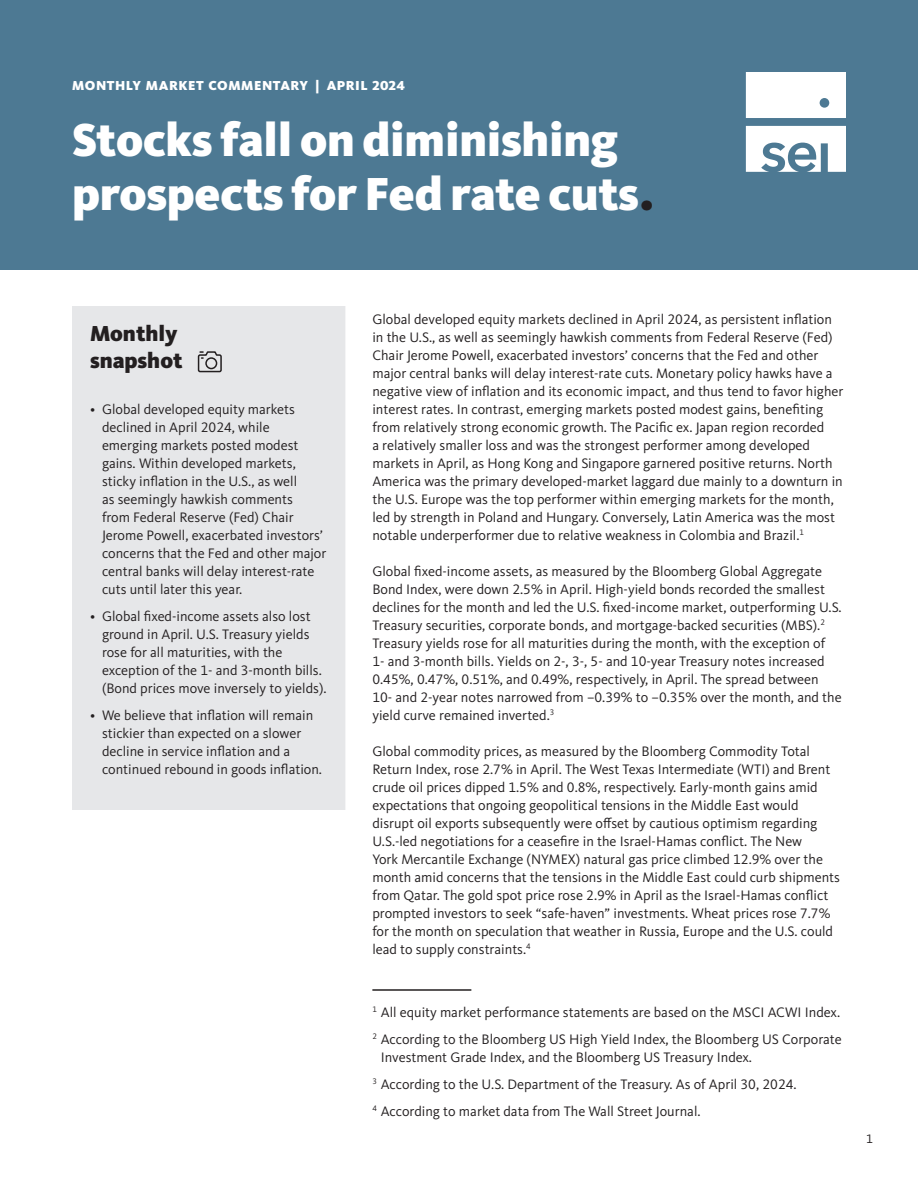
<style>
.page{position:relative;width:918px;height:1188px;background:#fff}
.page>*{position:absolute;margin:0;border:0;box-sizing:border-box;transform-origin:0 0}
.H1_Title{font:900 48px/54px "Kievit Pro";letter-spacing:-.005em;color:#fff}
.H4_KM___SS{font:900 22.5px/27px "Kievit Pro";color:#231f20}
.Paragraph{font:14.25px/18px "Kievit Pro";color:#231f20}
.Eyebrow{font:900 13.5px "Kievit Pro";letter-spacing:.035em;color:#fff}
.t1{font:12.75px "Kievit Pro";color:#231f20}
.s1{color:#231f20}
</style>
<div class="page">
<div style="left:0;top:0;width:918px;height:270px;background:#4d7993"></div>
<hr style="left:372px;top:989px;width:99px;height:2px;background:#231f20">
<div style="left:72px;top:306px;width:273px;height:504px;background:#e6e7e9"></div>
<svg style="left:197px;top:351px;width:26px;height:22px"></svg>
<div style="left:746px;top:72px;width:100px;height:46px;background:#fff"></div>
<svg style="left:746px;top:126px;width:100px;height:46px"></svg>
<p class="Eyebrow" style="left:72px;top:77px;width:335px">MONTHLY MARKET COMMENTARY | APRIL 2024</p>
<p class="H1_Title" style="left:72px;top:113px;width:584px">Stocks fall on diminishing prospects for Fed rate cuts<span class="s1">.</span></p>
<p class="H4_KM___SS" style="left:90px;top:320px;width:94px">Monthly snapshot</p>
<p class="Paragraph" style="left:102px;top:400px;width:226px;text-indent:-12px">• Global developed equity markets declined in April 2024, while emerging markets posted modest gains. Within developed markets, sticky inflation in the U.S., as well<br>as seemingly hawkish comments<br>from Federal Reserve (Fed) Chair Jerome Powell, exacerbated investors’ concerns that the Fed and other major central banks will delay interest-rate cuts until later this year.</p>
<p class="Paragraph" style="left:102px;top:607px;width:226px;text-indent:-12px">• Global fixed-income assets also lost ground in April. U.S. Treasury yields rose for all maturities, with the exception of the 1- and 3-month bills. (Bond prices move inversely to yields).</p>
<p class="Paragraph" style="left:102px;top:706px;width:222px;text-indent:-12px">• We believe that inflation will remain stickier than expected on a slower decline in service inflation and a continued rebound in goods inflation.</p>
<p class="Paragraph" style="left:372px;top:310px;width:473px">Global developed equity markets declined in April 2024, as persistent inflation in the U.S., as well as seemingly hawkish comments from Federal Reserve (Fed)<br>Chair Jerome Powell, exacerbated investors’ concerns that the Fed and other major central banks will delay interest-rate cuts. Monetary policy hawks have a negative view of inflation and its economic impact, and thus tend to favor higher interest rates. In contrast, emerging markets posted modest gains, benefiting from relatively strong economic growth. The Pacific ex. Japan region recorded<br>a relatively smaller loss and was the strongest performer among developed markets in April, as Hong Kong and Singapore garnered positive returns. North America was the primary developed-market laggard due mainly to a downturn in the U.S. Europe was the top performer within emerging markets for the month, led by strength in Poland and Hungary. Conversely, Latin America was the most notable underperformer due to relative weakness in Colombia and Brazil.<sup>1</sup></p>
<p class="Paragraph" style="left:372px;top:562px;width:471px">Global fixed-income assets, as measured by the Bloomberg Global Aggregate Bond Index, were down 2.5% in April. High-yield bonds recorded the smallest declines for the month and led the U.S. fixed-income market, outperforming U.S.<br>Treasury securities, corporate bonds, and mortgage-backed securities (MBS).<sup>2<br></sup>Treasury yields rose for all maturities during the month, with the exception of<br>1- and 3-month bills. Yields on 2-, 3-, 5- and 10-year Treasury notes increased 0.45%, 0.47%, 0.51%, and 0.49%, respectively, in April. The spread between 10- and 2-year notes narrowed from –0.39% to –0.35% over the month, and the yield curve remained inverted.<sup>3</sup></p>
<p class="Paragraph" style="left:372px;top:742px;width:469px">Global commodity prices, as measured by the Bloomberg Commodity Total Return Index, rose 2.7% in April. The West Texas Intermediate (WTI) and Brent crude oil prices dipped 1.5% and 0.8%, respectively. Early-month gains amid expectations that ongoing geopolitical tensions in the Middle East would disrupt oil exports subsequently were offset by cautious optimism regarding U.S.-led negotiations for a ceasefire in the Israel-Hamas conflict. The New<br>York Mercantile Exchange (NYMEX) natural gas price climbed 12.9% over the month amid concerns that the tensions in the Middle East could curb shipments from Qatar. The gold spot price rose 2.9% in April as the Israel-Hamas conflict prompted investors to seek “safe-haven” investments. Wheat prices rose 7.7% for the month on speculation that weather in Russia, Europe and the U.S. could lead to supply constraints.<sup>4</sup></p>
<p class="Paragraph" style="left:372px;top:1003px;width:469px"><sup>1</sup> All equity market performance statements are based on the MSCI ACWI Index.</p>
<p class="Paragraph" style="left:381px;top:1030px;width:463px;text-indent:-8px"><sup>2</sup> According to the Bloomberg US High Yield Index, the Bloomberg US Corporate<br>Investment Grade Index, and the Bloomberg US Treasury Index.</p>
<p class="Paragraph" style="left:372px;top:1075px;width:426px"><sup>3</sup> According to the U.S. Department of the Treasury. As of April 30, 2024.</p>
<p class="Paragraph" style="left:372px;top:1102px;width:330px"><sup>4</sup> According to market data from The Wall Street Journal.</p>
<p class="t1" style="left:866px;top:1131px;width:8px">1</p>
</div>
